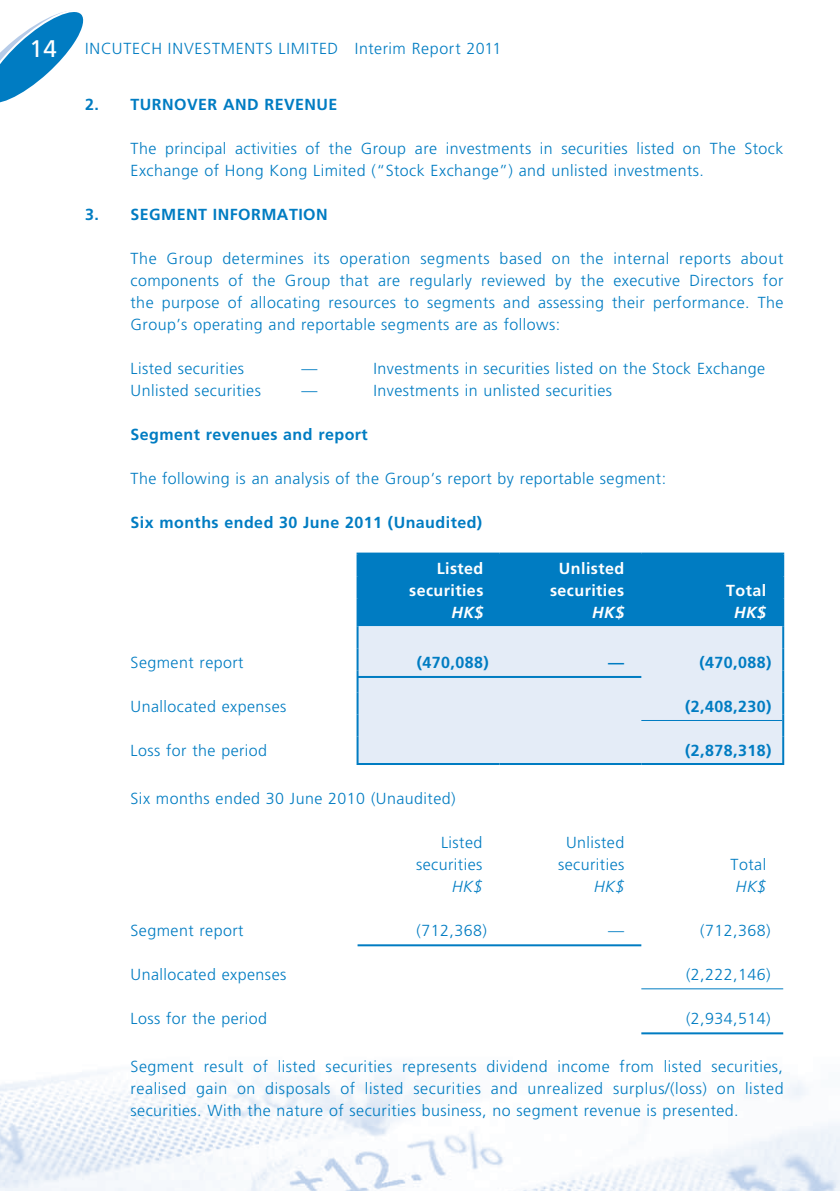
<style>
.page{position:relative;width:840px;height:1191px;background:#fff}
.page>*{position:absolute;margin:0;border:0;box-sizing:border-box;transform-origin:0 0}
.t1{font:300 16px/22px "Frutiger";letter-spacing:.03em;color:#007cc2;text-align:justify}
.t2{font:700 16px "Frutiger";letter-spacing:.03em;color:#007cc2}
.t3{font:700 16px "Frutiger";letter-spacing:.03em;color:#fff}
.t4{font:italic 700 16px "Frutiger";color:#fff}
.t5{font:italic 300 16px "Frutiger";color:#007cc2}
.s1{font-weight:400;font-size:24px;color:#fff}
</style>
<div class="page">
<svg style="left:0;top:11px;width:84px;height:92px"></svg>
<img style="left:0;top:1072px;width:839px;height:119px">
<div style="left:358px;top:554px;width:423px;height:72px;background:#007cc2"></div>
<div style="left:358px;top:626px;width:423px;height:137px;background:#e4ecf7"></div>
<hr style="left:356px;top:552px;width:143px;height:2px;background:#007cc2">
<hr style="left:356px;top:554px;width:2px;height:22px;background:#007cc2">
<hr style="left:499px;top:552px;width:142px;height:2px;background:#007cc2">
<hr style="left:641px;top:552px;width:142px;height:2px;background:#007cc2">
<hr style="left:781px;top:554px;width:2px;height:22px;background:#007cc2">
<hr style="left:356px;top:576px;width:2px;height:22px;background:#007cc2">
<hr style="left:781px;top:576px;width:2px;height:22px;background:#007cc2">
<hr style="left:356px;top:598px;width:2px;height:28px;background:#007cc2">
<hr style="left:781px;top:598px;width:2px;height:28px;background:#007cc2">
<hr style="left:356px;top:626px;width:2px;height:22px;background:#007cc2">
<hr style="left:781px;top:626px;width:2px;height:22px;background:#007cc2">
<hr style="left:356px;top:648px;width:2px;height:22px;background:#007cc2">
<hr style="left:781px;top:648px;width:2px;height:22px;background:#007cc2">
<hr style="left:356px;top:670px;width:2px;height:22px;background:#007cc2">
<hr style="left:781px;top:670px;width:2px;height:22px;background:#007cc2">
<hr style="left:356px;top:692px;width:2px;height:22px;background:#007cc2">
<hr style="left:781px;top:692px;width:2px;height:22px;background:#007cc2">
<hr style="left:356px;top:714px;width:2px;height:22px;background:#007cc2">
<hr style="left:781px;top:714px;width:2px;height:22px;background:#007cc2">
<hr style="left:356px;top:736px;width:2px;height:27px;background:#007cc2">
<hr style="left:781px;top:736px;width:2px;height:27px;background:#007cc2">
<hr style="left:356px;top:763px;width:143px;height:2px;background:#007cc2">
<hr style="left:499px;top:763px;width:142px;height:2px;background:#007cc2">
<hr style="left:641px;top:763px;width:142px;height:2px;background:#007cc2">
<hr style="left:357px;top:676px;width:284px;height:2px;background:#007cc2">
<hr style="left:641px;top:720px;width:140px;height:1px;background:#007cc2">
<hr style="left:357px;top:944px;width:284px;height:2px;background:#007cc2">
<hr style="left:641px;top:988px;width:141px;height:1px;background:#007cc2">
<hr style="left:641px;top:1032px;width:141px;height:2px;background:#007cc2">
<p class="t1" style="left:29px;top:38px;width:473px"><span class="s1">14</span> INCUTECH INVESTMENTS LIMITED Interim Report 2011</p>
<p class="t2" style="left:85px;top:95px;width:254px">2. TURNOVER AND REVENUE</p>
<p class="t1" style="left:130px;top:138px;width:654px">The principal activities of the Group are investments in securities listed on The Stock<br>Exchange of Hong Kong Limited (“Stock Exchange”) and unlisted investments.</p>
<p class="t2" style="left:85px;top:205px;width:244px">3. SEGMENT INFORMATION</p>
<p class="t1" style="left:130px;top:248px;width:654px">The Group determines its operation segments based on the internal reports about components of the Group that are regularly reviewed by the executive Directors for the purpose of allocating resources to segments and assessing their performance. The Group’s operating and reportable segments are as follows:</p>
<p class="t1" style="left:130px;top:358px;width:115px">Listed securities</p>
<p class="t1" style="left:301px;top:358px;width:17px">—</p>
<p class="t1" style="left:373px;top:358px;width:393px">Investments in securities listed on the Stock Exchange</p>
<p class="t1" style="left:130px;top:380px;width:132px">Unlisted securities</p>
<p class="t1" style="left:301px;top:380px;width:17px">—</p>
<p class="t1" style="left:373px;top:380px;width:240px">Investments in unlisted securities</p>
<p class="t2" style="left:130px;top:425px;width:239px">Segment revenues and report</p>
<p class="t1" style="left:130px;top:468px;width:537px">The following is an analysis of the Group’s report by reportable segment:</p>
<p class="t2" style="left:130px;top:513px;width:353px">Six months ended 30 June 2011 (Unaudited)</p>
<p class="t3" style="left:436px;top:559px;width:48px">Listed</p>
<p class="t3" style="left:558px;top:559px;width:67px">Unlisted</p>
<p class="t3" style="left:409px;top:581px;width:76px">securities</p>
<p class="t3" style="left:549px;top:581px;width:76px">securities</p>
<p class="t3" style="left:725px;top:581px;width:42px">Total</p>
<p class="t4" style="left:451px;top:603px;width:34px">HK$</p>
<p class="t4" style="left:592px;top:603px;width:34px">HK$</p>
<p class="t4" style="left:733px;top:603px;width:34px">HK$</p>
<p class="t1" style="left:130px;top:651px;width:114px">Segment report</p>
<p class="t2" style="left:416px;top:653px;width:74px">(470,088)</p>
<p class="t2" style="left:608px;top:653px;width:17px">—</p>
<p class="t2" style="left:699px;top:653px;width:74px">(470,088)</p>
<p class="t1" style="left:130px;top:695px;width:157px">Unallocated expenses</p>
<p class="t2" style="left:684px;top:697px;width:88px">(2,408,230)</p>
<p class="t1" style="left:130px;top:739px;width:138px">Loss for the period</p>
<p class="t2" style="left:684px;top:741px;width:88px">(2,878,318)</p>
<p class="t1" style="left:130px;top:788px;width:326px">Six months ended 30 June 2010 (Unaudited)</p>
<p class="t1" style="left:441px;top:832px;width:43px">Listed</p>
<p class="t1" style="left:565px;top:832px;width:60px">Unlisted</p>
<p class="t1" style="left:416px;top:854px;width:68px">securities</p>
<p class="t1" style="left:557px;top:854px;width:68px">securities</p>
<p class="t1" style="left:730px;top:854px;width:37px">Total</p>
<p class="t5" style="left:452px;top:877px;width:32px">HK$</p>
<p class="t5" style="left:593px;top:877px;width:32px">HK$</p>
<p class="t5" style="left:735px;top:877px;width:32px">HK$</p>
<p class="t1" style="left:130px;top:920px;width:114px">Segment report</p>
<p class="t1" style="left:416px;top:920px;width:72px">(712,368)</p>
<p class="t1" style="left:608px;top:920px;width:17px">—</p>
<p class="t1" style="left:700px;top:920px;width:72px">(712,368)</p>
<p class="t1" style="left:130px;top:964px;width:157px">Unallocated expenses</p>
<p class="t1" style="left:685px;top:964px;width:86px">(2,222,146)</p>
<p class="t1" style="left:130px;top:1008px;width:138px">Loss for the period</p>
<p class="t1" style="left:685px;top:1008px;width:86px">(2,934,514)</p>
<p class="t1" style="left:130px;top:1055px;width:654px">Segment result of listed securities represents dividend income from listed securities, realised gain on disposals of listed securities and unrealized surplus/(loss) on listed securities. With the nature of securities business, no segment revenue is presented.</p>
</div>
